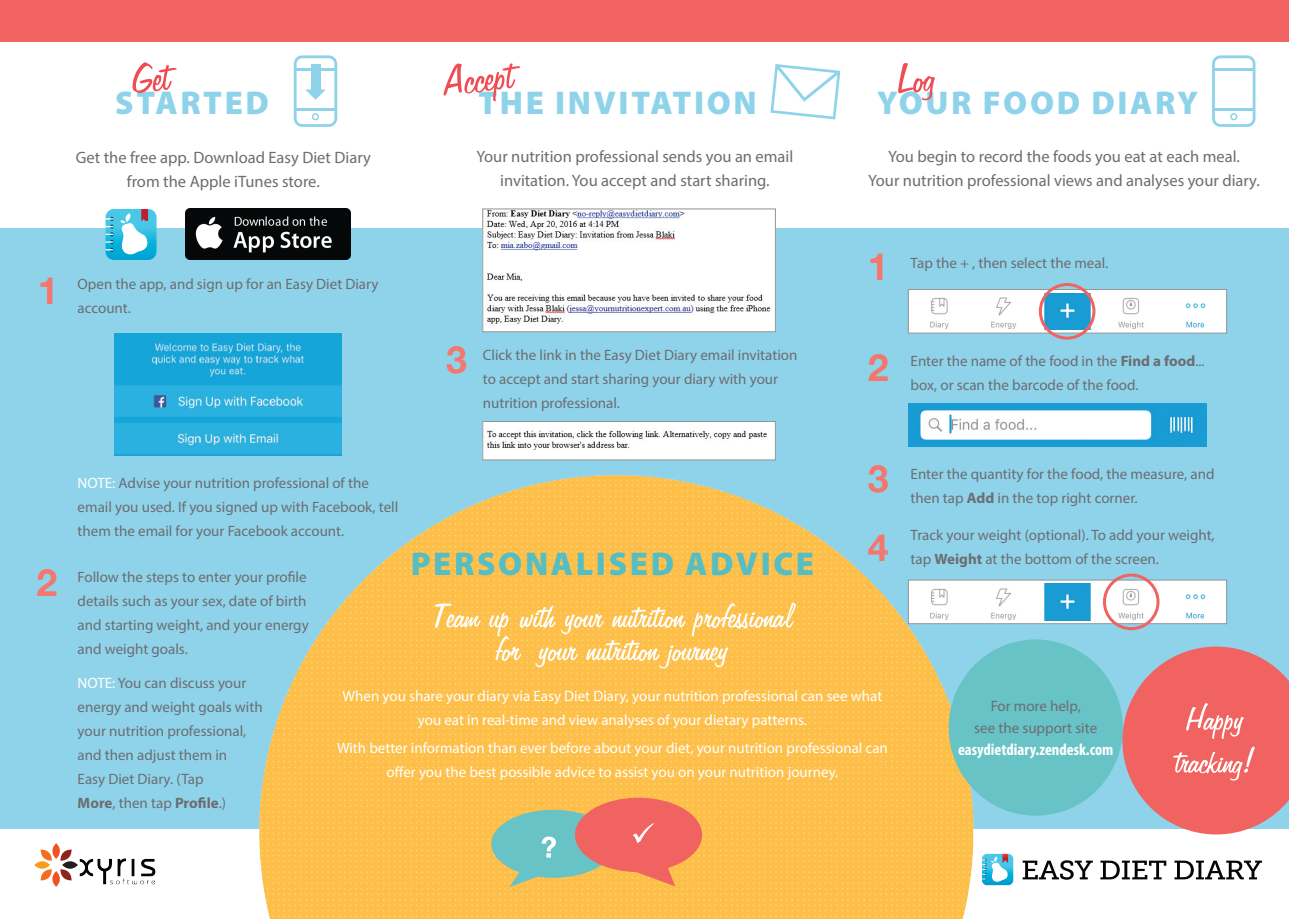
<style>
.page{position:relative;width:1289px;height:919px;background:#fff}
.page>*{position:absolute;margin:0;border:0;box-sizing:border-box;transform-origin:0 0}
.t1{font:700 37.5px "Helvetica Neue";color:#f3776d}
.t2{font:900 33px "Myriad Pro";letter-spacing:.08em;color:#8fd3ea}
.t3{font:900 33px "Myriad Pro";letter-spacing:.08em;color:#56bec2}
.t4{font:16.5px/24px "Myriad Pro";color:#6c6d70;text-align:center}
.t5{font:700 condensed 16.5px "Myriad Pro";color:#fff}
.t6{font:15px/24px "Myriad Pro";color:#6c6d70}
.t7{font:15px/24px "Myriad Pro";color:#fff;text-align:center}
.s1{color:#fff}
.s2{font-weight:700}
</style>
<div class="page">
<div style="left:0;top:227px;width:1288px;height:616px;background:#8fd3ea"></div>
<div style="left:0;top:829px;width:1288px;height:89px;background:#fff"></div>
<svg style="left:52px;top:843px;width:8px;height:15px"></svg>
<svg style="left:52px;top:871px;width:8px;height:15px"></svg>
<svg style="left:62px;top:861px;width:16px;height:7px"></svg>
<svg style="left:34px;top:861px;width:16px;height:7px"></svg>
<svg style="left:40px;top:868px;width:12px;height:12px"></svg>
<svg style="left:60px;top:849px;width:12px;height:12px"></svg>
<svg style="left:40px;top:849px;width:12px;height:12px"></svg>
<svg style="left:60px;top:868px;width:12px;height:12px"></svg>
<img style="left:79px;top:858px;width:77px;height:27px">
<img style="left:240px;top:455px;width:752px;height:463px">
<div style="left:948px;top:639px;width:174px;height:176px;background:#68c3c7;border-radius:50%"></div>
<svg style="left:443px;top:63px;width:77px;height:38px"></svg>
<svg style="left:132px;top:62px;width:45px;height:31px"></svg>
<svg style="left:898px;top:63px;width:36px;height:37px"></svg>
<svg style="left:435px;top:602px;width:360px;height:66px;background:#fdca69"></svg>
<svg style="left:1122px;top:646px;width:166px;height:188px"></svg>
<svg style="left:509px;top:867px;width:42px;height:20px"></svg>
<div style="left:491px;top:809px;width:124px;height:68px;background:#68c3c7;border-radius:50%"></div>
<svg style="left:541px;top:836px;width:15px;height:21px"></svg>
<div style="left:575px;top:797px;width:127px;height:75px;background:#f16360;border-radius:50%"></div>
<svg style="left:633px;top:865px;width:42px;height:21px"></svg>
<svg style="left:632px;top:823px;width:22px;height:20px"></svg>
<svg style="left:294px;top:55px;width:43px;height:72px"></svg>
<svg style="left:770px;top:64px;width:71px;height:55px"></svg>
<svg style="left:1212px;top:55px;width:43px;height:72px"></svg>
<img style="left:484px;top:210px;width:289px;height:120px">
<div style="left:482px;top:208px;width:293px;height:124px;border:1px solid #939598"></div>
<img style="left:908px;top:403px;width:298px;height:43px">
<div style="left:908px;top:289px;width:318px;height:44px;background:#fff;border:1px solid #939598"></div>
<img style="left:930px;top:293px;width:276px;height:36px">
<div style="left:1038px;top:283px;width:57px;height:56px;border:3px solid #f16360;border-radius:50%"></div>
<div style="left:908px;top:579px;width:318px;height:45px;background:#fff;border:1px solid #939598"></div>
<img style="left:930px;top:583px;width:276px;height:37px">
<div style="left:1102px;top:573px;width:57px;height:57px;border:3px solid #f16360;border-radius:50%"></div>
<img style="left:115px;top:333px;width:227px;height:122px">
<svg style="left:105px;top:209px;width:51px;height:51px;background:#66c6e1"></svg>
<img style="left:185px;top:209px;width:166px;height:51px">
<div style="left:0;top:0;width:1288px;height:41px;background:#f16360"></div>
<svg style="left:981px;top:853px;width:32px;height:32px"></svg>
<svg style="left:1022px;top:860px;width:70px;height:20px"></svg>
<svg style="left:1100px;top:860px;width:66px;height:19px"></svg>
<svg style="left:1174px;top:860px;width:87px;height:19px"></svg>
<img style="left:484px;top:423px;width:289px;height:35px">
<div style="left:482px;top:421px;width:293px;height:39px;border:1px solid #939598"></div>
<p class="t2" style="left:115px;top:84px;width:155px">STARTED</p>
<p class="t2" style="left:478px;top:84px;width:280px">THE INVITATION</p>
<p class="t2" style="left:877px;top:84px;width:322px">YOUR FOOD DIARY</p>
<p class="t4" style="left:76px;top:145px;width:297px">Get the free app. Download Easy Diet Diary from the Apple iTunes store.</p>
<p class="t4" style="left:476px;top:144px;width:318px">Your nutrition professional sends you an email invitation. You accept and start sharing.</p>
<p class="t4" style="left:868px;top:144px;width:393px">You begin to record the foods you eat at each meal.<br>Your nutrition professional views and analyses your diary.</p>
<p class="t1" style="left:38px;top:261px;width:22px">1</p>
<p class="t6" style="left:78px;top:272px;width:302px">Open the app, and sign up for an Easy Diet Diary account.</p>
<p class="t1" style="left:446px;top:330px;width:22px">3</p>
<p class="t6" style="left:483px;top:342px;width:316px">Click the link in the Easy Diet Diary email invitation to accept and start sharing your diary with your nutrition professional.</p>
<p class="t1" style="left:867px;top:237px;width:22px">1</p>
<p class="t1" style="left:867px;top:338px;width:22px">2</p>
<p class="t1" style="left:36px;top:553px;width:22px">2</p>
<p class="t6" style="left:78px;top:470px;width:322px"><span class="s1">NOTE:</span> Advise your nutrition professional of the email you used. If you signed up with Facebook, tell them the email for your Facebook account.</p>
<p class="t6" style="left:78px;top:564px;width:233px">Follow the steps to enter your profile details such as your sex, date of birth and starting weight, and your energy and weight goals.</p>
<p class="t3" style="left:411px;top:545px;width:405px">PERSONALISED ADVICE</p>
<p class="t1" style="left:867px;top:448px;width:22px">3</p>
<p class="t1" style="left:867px;top:518px;width:22px">4</p>
<p class="t6" style="left:78px;top:670px;width:187px"><span class="s1">NOTE:</span> You can discuss your energy and weight goals with your nutrition professional, and then adjust them in<br>Easy Diet Diary. (Tap<br><span class="s2">More</span>, then tap <span class="s2">Profile</span>.)</p>
<p class="t7" style="left:342px;top:683px;width:541px">When you share your diary via Easy Diet Diary, your nutrition professional can see what you eat in real-time and view analyses of your dietary patterns.</p>
<p class="t7" style="left:337px;top:735px;width:552px">With better information than ever before about your diet, your nutrition professional can offer you the best possible advice to assist you on your nutrition journey.</p>
<p class="t6" style="left:910px;top:250px;width:199px">Tap the + , then select the meal.</p>
<p class="t6" style="left:910px;top:348px;width:295px">Enter the name of the food in the <span class="s2">Find a food</span>... box, or scan the barcode of the food.</p>
<p class="t6" style="left:910px;top:461px;width:305px">Enter the quantity for the food, the measure, and then tap <span class="s2">Add</span> in the top right corner.</p>
<p class="t6" style="left:910px;top:523px;width:305px">Track your weight (optional). To add your weight, tap <span class="s2">Weight</span> at the bottom of the screen.</p>
<p class="t6" style="left:990px;top:693px;width:92px">For more help,</p>
<p class="t6" style="left:974px;top:715px;width:124px">see the support site</p>
<p class="t5" style="left:958px;top:740px;width:157px">easydietdiary.zendesk.com</p>
</div>
